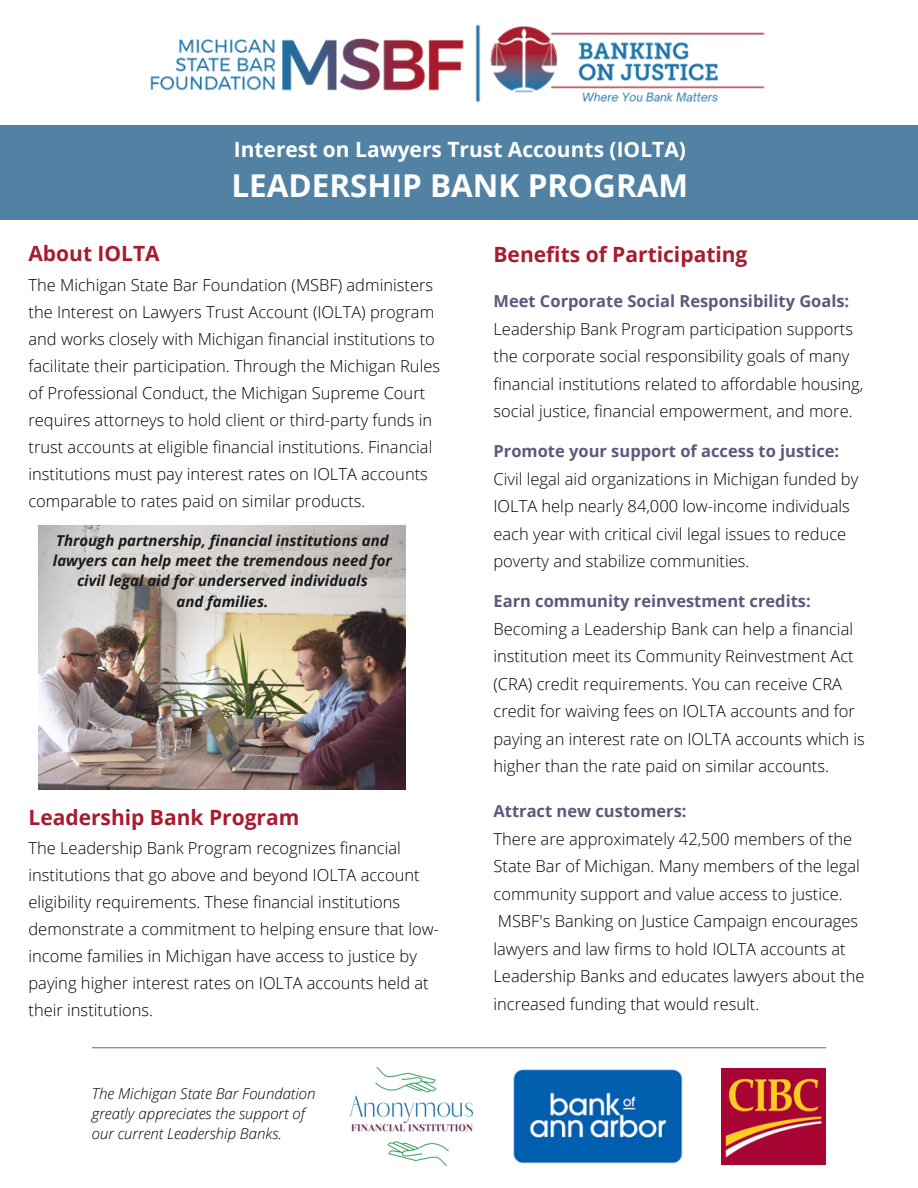
<style>
.page{position:relative;width:918px;height:1188px;background:#fff}
.page>*{position:absolute;margin:0;border:0;box-sizing:border-box;transform-origin:0 0}
.t1{font:700 31.5px "Open Sans";color:#fff}
.t2{font:700 21px "Open Sans";color:#a71b2f}
.t3{font:700 21px "Open Sans";color:#fff}
.t4{font:300 16.5px/27.5px "Open Sans";color:#000}
.t5{font:700 16.5px "Open Sans";color:#595a7d}
.t6{font:italic 700 15px/20.2px "Open Sans";color:#1b1a1a;text-align:center}
.t7{font:italic 300 15px/20.2px "Open Sans";color:#000}
</style>
<div class="page">
<img style="left:150px;top:24px;width:615px;height:78px">
<div style="left:0;top:125px;width:918px;height:95px;background:#5182a4"></div>
<img style="left:721px;top:1069px;width:105px;height:96px">
<img style="left:513px;top:1069px;width:170px;height:95px">
<hr style="left:92px;top:1047px;width:734px;height:1px;background:#5182a4">
<img style="left:39px;top:525px;width:367px;height:265px">
<img style="left:349px;top:1066px;width:125px;height:99px">
<p class="t3" style="left:234px;top:134px;width:454px">Interest on Lawyers Trust Accounts (IOLTA)</p>
<h1 class="t1" style="left:231px;top:163px;width:458px">LEADERSHIP BANK PROGRAM</h1>
<p class="t2" style="left:28px;top:239px;width:133px">About IOLTA</p>
<p class="t4" style="left:28px;top:271px;width:413px;line-height:27px">The Michigan State Bar Foundation (MSBF) administers the Interest on Lawyers Trust Account (IOLTA) program and works closely with Michigan financial institutions to facilitate their participation. Through the Michigan Rules of Professional Conduct, the Michigan Supreme Court requires attorneys to hold client or third-party funds in trust accounts at eligible financial institutions. Financial institutions must pay interest rates on IOLTA accounts comparable to rates paid on similar products.</p>
<p class="t6" style="left:53px;top:530px;width:340px">Through partnership, financial institutions and lawyers can help meet the tremendous need for civil legal aid for underserved individuals<br>and families.</p>
<p class="t2" style="left:28px;top:803px;width:272px">Leadership Bank Program</p>
<p class="t4" style="left:28px;top:834px;width:412px;line-height:27px">The Leadership Bank Program recognizes financial institutions that go above and beyond IOLTA account eligibility requirements. These financial institutions demonstrate a commitment to helping ensure that low&shy;income families in Michigan have access to justice by paying higher interest rates on IOLTA accounts held at their institutions.</p>
<p class="t7" style="left:92px;top:1083px;width:225px">The Michigan State Bar Foundation greatly appreciates the support of our current Leadership Banks.</p>
<p class="t2" style="left:494px;top:240px;width:255px">Benefits of Participating</p>
<p class="t5" style="left:494px;top:290px;width:357px">Meet Corporate Social Responsibility Goals:</p>
<p class="t4" style="left:494px;top:315px;width:371px">Leadership Bank Program participation supports the corporate social responsibility goals of many financial institutions related to affordable housing, social justice, financial empowerment, and more.</p>
<p class="t5" style="left:494px;top:440px;width:347px">Promote your support of access to justice:</p>
<p class="t4" style="left:494px;top:465px;width:366px">Civil legal aid organizations in Michigan funded by IOLTA help nearly 84,000 low-income individuals each year with critical civil legal issues to reduce poverty and stabilize communities.</p>
<p class="t5" style="left:494px;top:590px;width:319px">Earn community reinvestment credits:</p>
<p class="t4" style="left:494px;top:615px;width:373px">Becoming a Leadership Bank can help a financial institution meet its Community Reinvestment Act (CRA) credit requirements. You can receive CRA credit for waiving fees on IOLTA accounts and for paying an interest rate on IOLTA accounts which is higher than the rate paid on similar accounts.</p>
<p class="t5" style="left:494px;top:800px;width:195px">Attract new customers:</p>
<p class="t4" style="left:494px;top:825px;width:373px">There are approximately 42,500 members of the State Bar of Michigan. Many members of the legal community support and value access to justice.<br>MSBF's Banking on Justice Campaign encourages lawyers and law firms to hold IOLTA accounts at Leadership Banks and educates lawyers about the increased funding that would result.</p>
</div>
